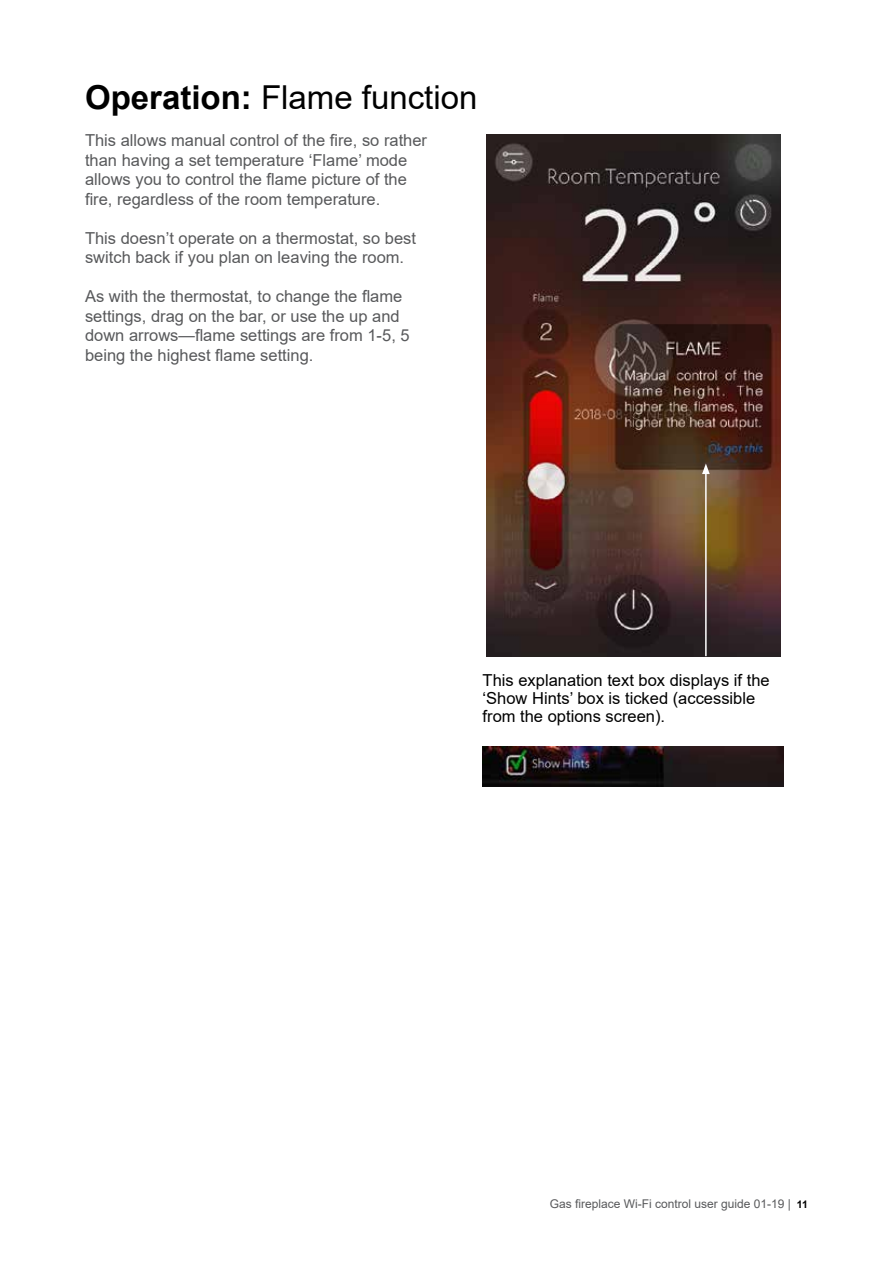
<style>
.page{position:relative;width:893px;height:1263px;background:#fff}
.page>*{position:absolute;margin:0;border:0;box-sizing:border-box;transform-origin:0 0}
.t1{font:33px "Arial";color:#000}
.t2{font:16.5px/19.5px "Arial";color:#58595b}
.t3{font:16.5px/18px "Arial";color:#000}
.t4{font:12px "Arial";color:#58595b}
.s1{font-weight:700}
.s2{font-weight:700;font-size:10.5px;color:#000}
</style>
<div class="page">
<img style="left:487px;top:134px;width:294px;height:522px">
<hr style="left:705px;top:472px;width:2px;height:184px;background:#fff">
<svg style="left:702px;top:463px;width:8px;height:11px"></svg>
<img style="left:483px;top:746px;width:300px;height:40px">
<h1 class="t1" style="left:85px;top:75px;width:394px"><span class="s1">Operation:</span> Flame function</h1>
<p class="t2" style="left:85px;top:131px;width:344px">This allows manual control of the fire, so rather than having a set temperature ‘Flame’ mode allows you to control the flame picture of the fire, regardless of the room temperature.</p>
<p class="t2" style="left:85px;top:228px;width:333px">This doesn’t operate on a thermostat, so best switch back if you plan on leaving the room.</p>
<p class="t2" style="left:85px;top:287px;width:326px">As with the thermostat, to change the flame settings, drag on the bar, or use the up and down arrows—flame settings are from 1-5, 5 being the highest flame setting.</p>
<p class="t3" style="left:483px;top:671px;width:289px">This explanation text box displays if the ‘Show Hints’ box is ticked (accessible from the options screen).</p>
<p class="t4" style="left:550px;top:1195px;width:260px">Gas fireplace Wi-Fi control user guide 01-19 | <span class="s2">11</span></p>
</div>
